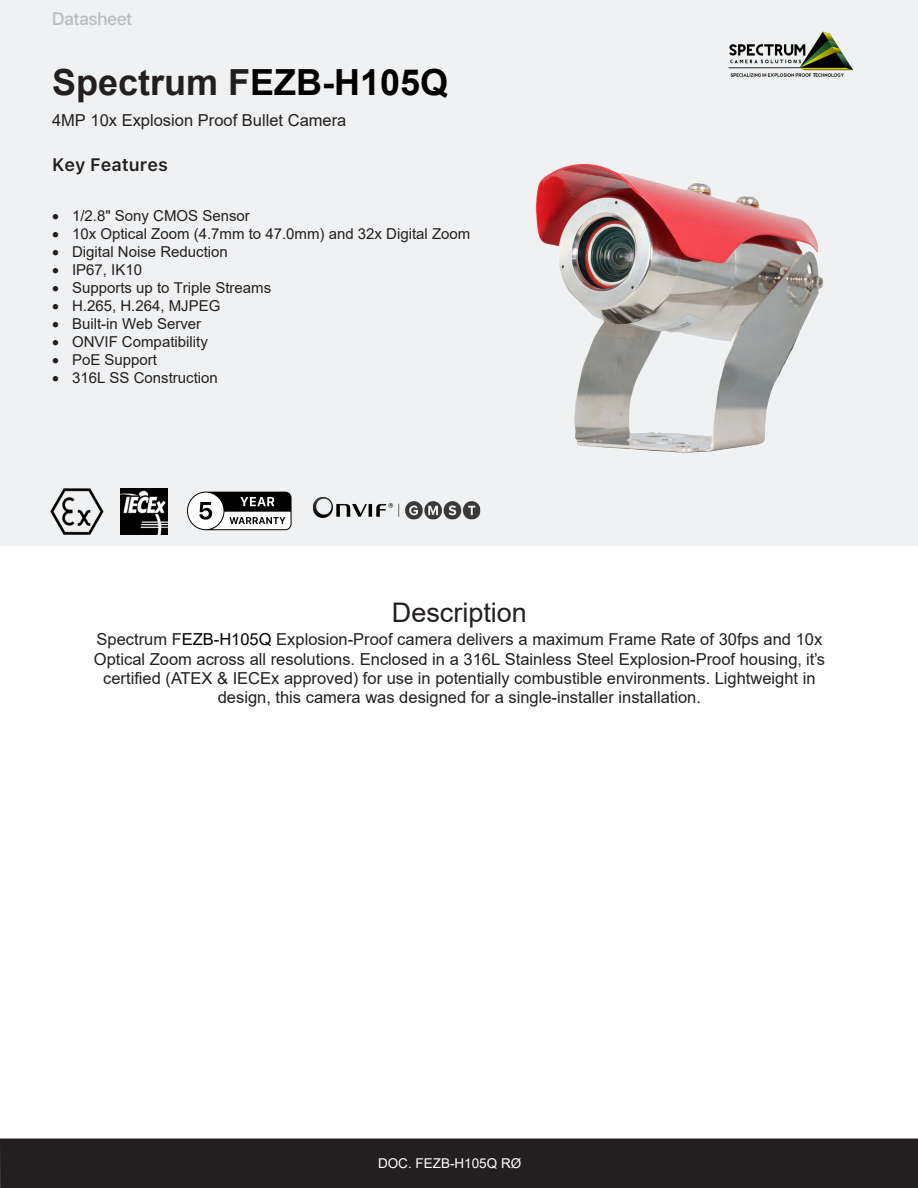
<style>
.page{position:relative;width:918px;height:1188px;background:#fff}
.page>*{position:absolute;margin:0;border:0;box-sizing:border-box;transform-origin:0 0}
.t1{font:700 36px "Arial";color:#000}
.t2{font:27px "Arial";color:#231f20}
.t3{font:600 18px "SF Pro Text";color:#231f20}
.t4{font:18px "SF Pro";color:#bcbdc0}
.t5{font:16.5px/19.4px "Arial";color:#231f20;text-align:center}
.t6{font:15px "Arial";color:#231f20}
.t7{font:13.5px "Arial";color:#fff}
.s1{color:#231f20}
.s2{font-style:inherit}
.s3{color:#000}
</style>
<div class="page">
<div style="left:0;top:0;width:918px;height:545px;background:#f0f1f2"></div>
<img style="left:728px;top:31px;width:125px;height:46px">
<img style="left:50px;top:488px;width:54px;height:47px">
<img style="left:121px;top:488px;width:46px;height:47px">
<div style="left:0;top:1139px;width:918px;height:49px;background:#231f20"></div>
<img style="left:312px;top:497px;width:169px;height:23px">
<img style="left:536px;top:163px;width:288px;height:290px">
<img style="left:187px;top:491px;width:105px;height:40px">
<p class="t4" style="left:52px;top:8px;width:82px">Datasheet</p>
<h1 class="t1" style="left:52px;top:57px;width:398px"><span class="s1">Spectrum</span> <span class="s1">F</span>EZB-H105Q</h1>
<p class="t5" style="left:52px;top:110px;width:296px">4MP 10x Explosion Proof Bullet Camera</p>
<p class="t3" style="left:52px;top:154px;width:117px">Key Features</p>
<p class="t6" style="left:52px;top:205px;width:199px">• 1/2.8" Sony CMOS Sensor</p>
<p class="t6" style="left:52px;top:223px;width:420px">• 10x Optical Zoom (4.7mm <span class="s2">to</span> 47.0mm) <span class="s2">and</span> 32x Digital Zoom</p>
<p class="t6" style="left:52px;top:241px;width:177px">• Digital Noise Reduction</p>
<p class="t6" style="left:52px;top:259px;width:92px">• IP67, IK10</p>
<p class="t6" style="left:52px;top:277px;width:221px">• Supports up to Triple Streams</p>
<p class="t6" style="left:52px;top:295px;width:170px">• H.265, H.264, MJPEG</p>
<p class="t6" style="left:52px;top:313px;width:151px">• Built-in Web Server</p>
<p class="t6" style="left:52px;top:331px;width:157px">• ONVIF <span class="s2">C</span>ompatibility</p>
<p class="t6" style="left:52px;top:349px;width:107px">• PoE <span class="s2">S</span>upport</p>
<p class="t6" style="left:52px;top:367px;width:167px">• 316L SS Construction</p>
<h2 class="t2" style="left:392px;top:594px;width:137px">Description</h2>
<p class="t5" style="left:94px;top:630px;width:733px">Spectrum <span class="s2">F</span><span class="s3">EZB-H105Q</span> Explosion-Proof camera delivers a maximum Frame Rate of 30fps and 10x Optical Zoom across all resolutions. Enclosed in a 316L Stainless Steel Explosion-Proof housing, it’s certified (ATEX &amp; IECEx approved) for use in potentially combustible environments. Lightweight in design, this camera was designed for a single-installer installation.</p>
<p class="t7" style="left:378px;top:1154px;width:145px">DOC. <span class="s2">F</span>EZB-H105Q RØ</p>
</div>
